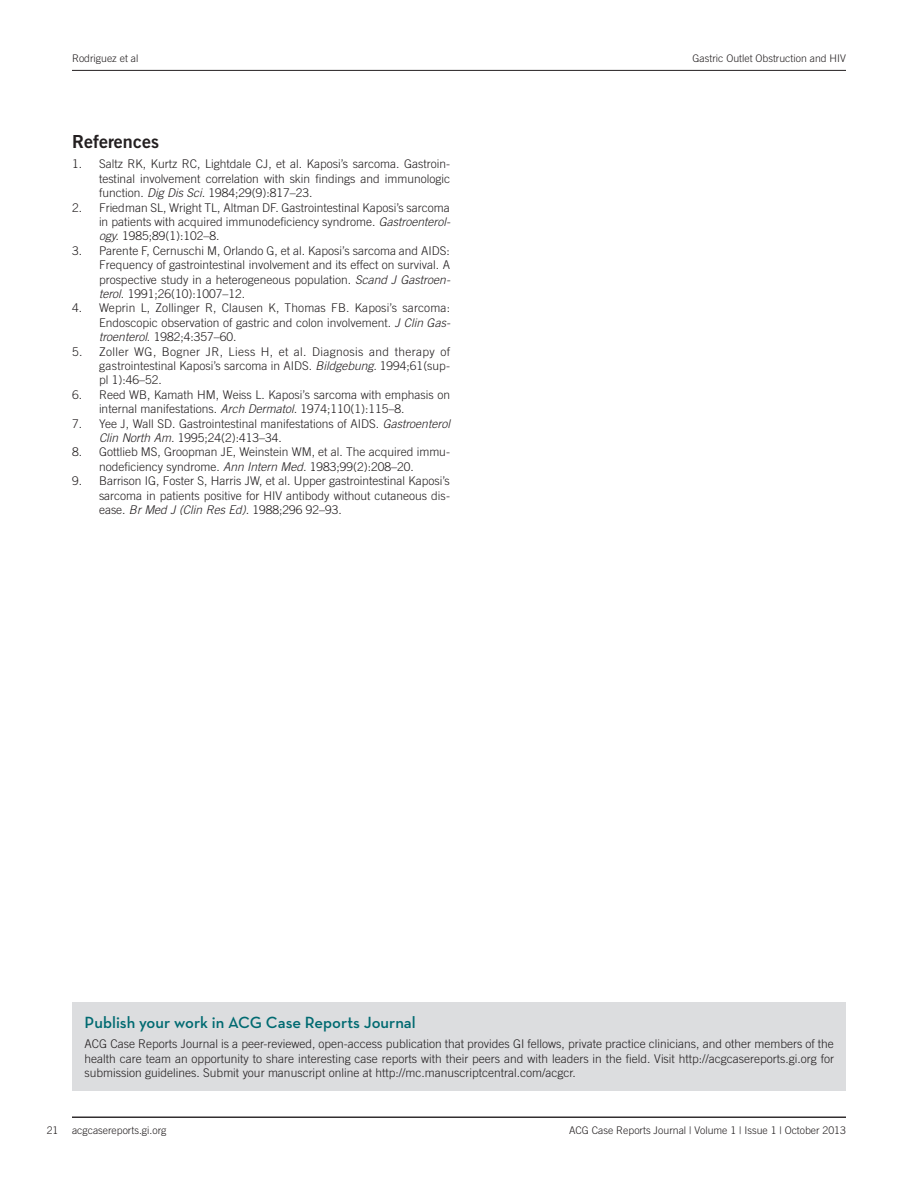
<style>
.page{position:relative;width:918px;height:1188px;background:#fff}
.page>*{position:absolute;margin:0;border:0;box-sizing:border-box;transform-origin:0 0}
.t1{font:18px "Trade Gothic LT Std Bd 2";color:#231f20}
.t2{font:600 16.5px "Neutraface Text";color:#006a71}
.t3{font:300 12px/14.4px "Trade Gothic LT Std";color:#231f20;text-align:justify}
.t4{font:300 10.5px "Trade Gothic LT Std";color:#231f20}
.s1{font-style:italic}
</style>
<div class="page">
<div style="left:73px;top:1002px;width:773px;height:89px;background:#dcdddf"></div>
<hr style="left:72px;top:70px;width:774px;height:1px;background:#231f20">
<hr style="left:72px;top:1117px;width:774px;height:1px;background:#231f20">
<p class="t4" style="left:72px;top:52px;width:68px">Rodriguez et al</p>
<p class="t4" style="left:693px;top:52px;width:155px">Gastric Outlet Obstruction and HIV</p>
<p class="t1" style="left:72px;top:130px;width:88px">References</p>
<p class="t3" style="left:99px;top:157px;width:353px;text-indent:-27px">1. Saltz RK, Kurtz RC, Lightdale CJ, et al. Kaposi’s sarcoma. Gastroin&shy;testinal involvement correlation with skin findings and immunologic function. <span class="s1">Dig Dis Sci.</span> 1984;29(9):817–23.</p>
<p class="t3" style="left:99px;top:200px;width:353px;text-indent:-27px">2. Friedman SL, Wright TL, Altman DF. Gastrointestinal Kaposi’s sarcoma in patients with acquired immunodeficiency syndrome. <span class="s1">Gastroenterol&shy;ogy.</span> 1985;89(1):102–8.</p>
<p class="t3" style="left:99px;top:243px;width:353px;text-indent:-27px">3. Parente F, Cernuschi M, Orlando G, et al. Kaposi’s sarcoma and AIDS:<br>Frequency of gastrointestinal involvement and its effect on survival. A prospective study in a heterogeneous population. <span class="s1">Scand J Gastroen&shy;terol</span>. 1991;26(10):1007–12.</p>
<p class="t3" style="left:99px;top:301px;width:353px;text-indent:-27px">4. Weprin L, Zollinger R, Clausen K, Thomas FB. Kaposi’s sarcoma:<br>Endoscopic observation of gastric and colon involvement. <span class="s1">J Clin Gas&shy;troenterol</span>. 1982;4:357–60.</p>
<p class="t3" style="left:99px;top:344px;width:353px;text-indent:-27px">5. Zoller WG, Bogner JR, Liess H, et al. Diagnosis and therapy of gastrointestinal Kaposi’s sarcoma in AIDS. <span class="s1">Bildgebung.</span> 1994;61(sup&shy;pl 1):46–52.</p>
<p class="t3" style="left:99px;top:387px;width:353px;text-indent:-27px">6. Reed WB, Kamath HM, Weiss L. Kaposi’s sarcoma with emphasis on internal manifestations. <span class="s1">Arch Dermatol.</span> 1974;110(1):115–8.</p>
<p class="t3" style="left:99px;top:416px;width:353px;text-indent:-27px">7. Yee J, Wall SD. Gastrointestinal manifestations of AIDS. <span class="s1">Gastroenterol<br>Clin North Am.</span> 1995;24(2):413–34.</p>
<p class="t3" style="left:99px;top:445px;width:353px;text-indent:-27px">8. Gottlieb MS, Groopman JE, Weinstein WM, et al. The acquired immu&shy;nodeficiency syndrome. <span class="s1">Ann Intern Med.</span> 1983;99(2):208–20.</p>
<p class="t3" style="left:99px;top:474px;width:353px;text-indent:-27px">9. Barrison IG, Foster S, Harris JW, et al. Upper gastrointestinal Kaposi’s sarcoma in patients positive for HIV antibody without cutaneous dis&shy;ease. <span class="s1">Br Med J (Clin Res Ed).</span> 1988;296 92–93.</p>
<h2 class="t2" style="left:85px;top:1012px;width:333px">Publish your work in ACG Case Reports Journal</h2>
<p class="t3" style="left:85px;top:1037px;width:751px">ACG Case Reports Journal is a peer-reviewed, open-access publication that provides GI fellows, private practice clinicians, and other members of the health care team an opportunity to share interesting case reports with their peers and with leaders in the field. Visit http://acgcasereports.gi.org for submission guidelines. Submit your manuscript online at http://mc.manuscriptcentral.com/acgcr.</p>
<p class="t4" style="left:47px;top:1124px;width:13px">21</p>
<p class="t4" style="left:72px;top:1124px;width:96px">acgcasereports.gi.org</p>
<p class="t4" style="left:569px;top:1124px;width:278px">ACG Case Reports Journal | Volume 1 | Issue 1 | October 2013</p>
</div>
